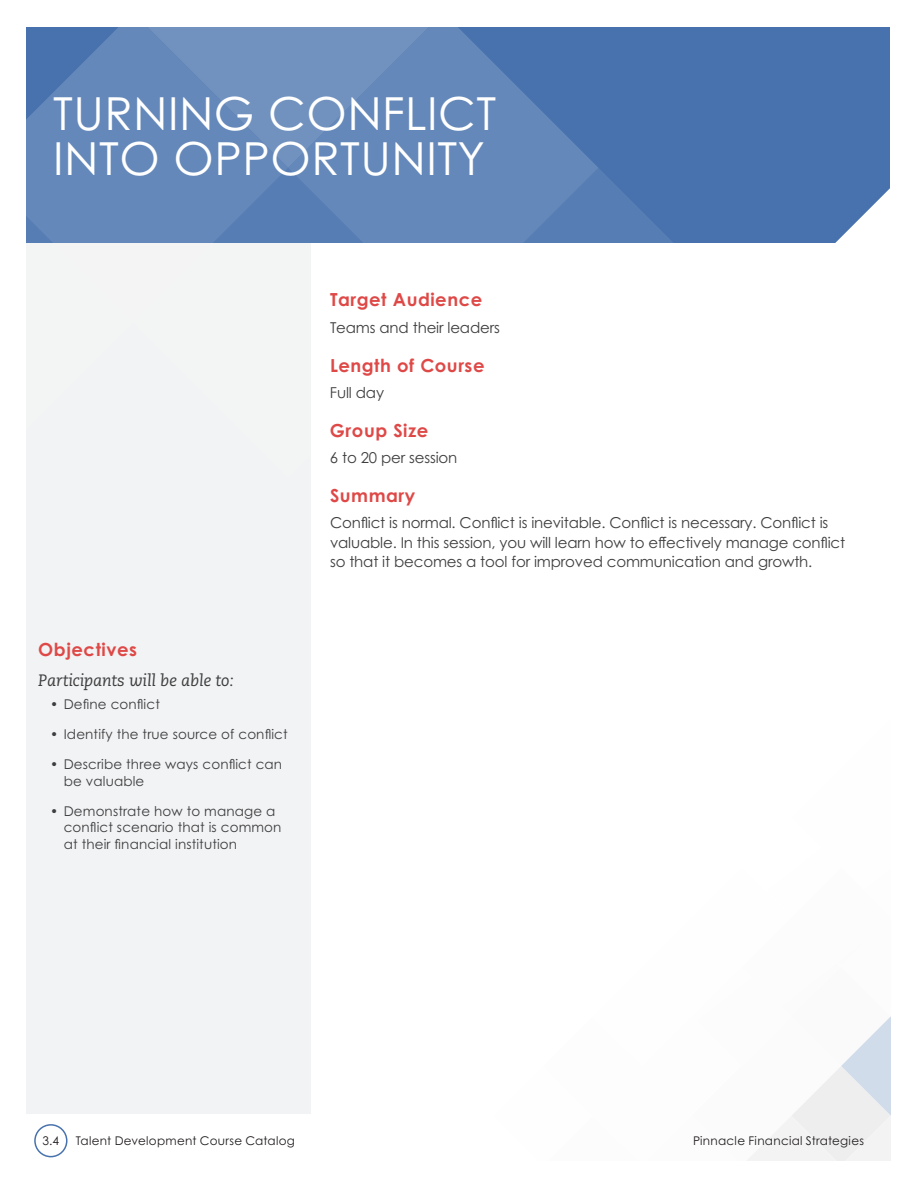
<style>
.page{position:relative;width:918px;height:1188px;background:#fff}
.page>*{position:absolute;margin:0;border:0;box-sizing:border-box;transform-origin:0 0}
.t1{font:45.6px/45px "Century Gothic Pro";letter-spacing:.01em;color:#fff}
.t2{font:700 18px "Century Gothic Pro";letter-spacing:.03em;color:#de4947}
.t3{font:italic 16.5px "Caecilia";letter-spacing:-.01em;color:#3e3e3f}
.t4{font:15px/19.5px "Century Gothic Pro";letter-spacing:-.01em;color:#3e3e3f}
.t5{font:15px "Century Gothic";color:#3e3e3f}
.t6{font:13.5px/16.5px "Century Gothic Pro";letter-spacing:.01em;color:#3e3e3f}
.t7{font:12px "Century Gothic Pro";letter-spacing:.02em;color:#231f20}
.s1{font-family:"Century Gothic Pro"}
</style>
<div class="page">
<div style="left:26px;top:191px;width:285px;height:923px;background:#f2f3f4"></div>
<svg style="left:747px;top:1016px;width:144px;height:145px"></svg>
<div style="left:26px;top:27px;width:864px;height:216px;background:#4872ad"></div>
<svg style="left:835px;top:188px;width:55px;height:55px"></svg>
<div style="left:34px;top:1124px;width:34px;height:33px;border:2px solid #4872ad;border-radius:50%"></div>
<svg style="left:598px;top:168px;width:75px;height:75px;fill:#577db3"></svg>
<svg style="left:26px;top:27px;width:572px;height:216px"></svg>
<h1 class="t1" style="left:53px;top:90px;width:445px">TURNING CONFLICT<br>INTO OPPORTUNITY</h1>
<p class="t2" style="left:38px;top:638px;width:100px">Objectives</p>
<p class="t3" style="left:38px;top:671px;width:197px">Participants will be able to:</p>
<p class="t6" style="left:50px;top:696px;width:111px">• Define conflict</p>
<p class="t6" style="left:50px;top:726px;width:239px">• Identify the true source of conflict</p>
<p class="t6" style="left:64px;top:756px;width:220px;text-indent:-14px">• Describe three ways conflict can be valuable</p>
<p class="t6" style="left:64px;top:802px;width:219px;text-indent:-14px">• Demonstrate how to manage a conflict scenario that is common at their financial institution</p>
<p class="t2" style="left:330px;top:289px;width:154px">Target Audience</p>
<p class="t4" style="left:330px;top:317px;width:171px">Teams and their leaders</p>
<p class="t2" style="left:330px;top:354px;width:156px">Length of Course</p>
<p class="t5" style="left:330px;top:382px;width:56px">Full <span class="s1">day</span></p>
<p class="t2" style="left:330px;top:419px;width:100px">Group Size</p>
<p class="t4" style="left:330px;top:448px;width:129px">6 to 20 per session</p>
<p class="t2" style="left:330px;top:484px;width:87px">Summary</p>
<p class="t4" style="left:330px;top:513px;width:517px">Conflict is normal. Conflict is inevitable. Conflict is necessary. Conflict is valuable. In this session, you will learn how to effectively manage conflict so that it becomes a tool for improved communication and growth.</p>
<p class="t7" style="left:43px;top:1133px;width:18px">3.4</p>
<p class="t7" style="left:76px;top:1133px;width:221px">Talent Development Course Catalog</p>
<p class="t7" style="left:693px;top:1133px;width:172px">Pinnacle Financial Strategies</p>
</div>
